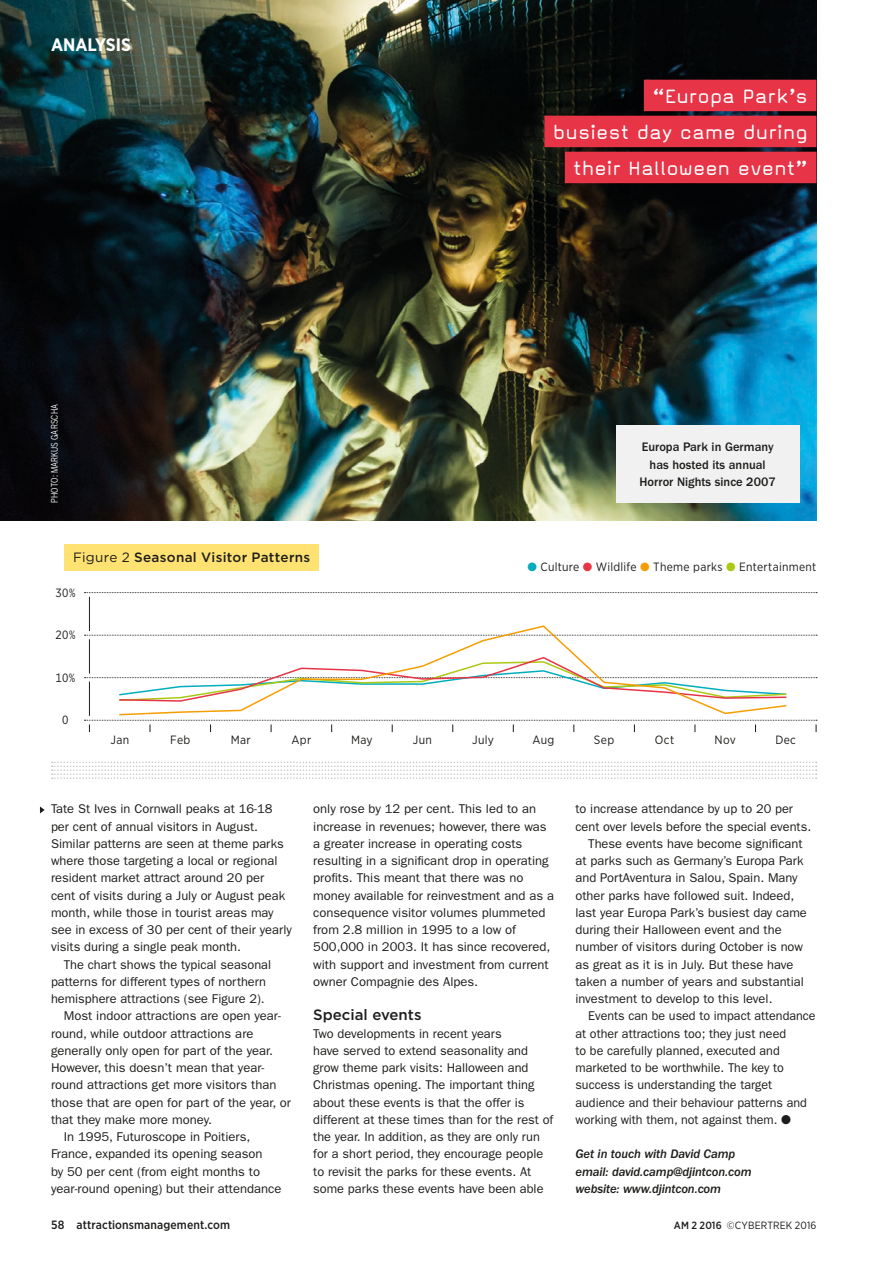
<style>
.page{position:relative;width:893px;height:1263px;background:#fff}
.page>*{position:absolute;margin:0;border:0;box-sizing:border-box;transform-origin:0 0}
.Feature_Quote{font:22.5px "Magda Clean";color:#fff}
.Page_Title{font:700 18px "Gotham Narrow";color:#fff}
.Cross_Heading{font:500 15px "Gotham";color:#1d1d1b}
.Feature_Standfirst_1{font:500 13.5px "Gotham";letter-spacing:.02em;color:#1d1d1b}
.Feature_Text_Indent{font:12.75px/17.2px "Franklin Gothic LT";color:#1d1d1b}
.Feature_Text_First{font:12.75px/17.2px "Franklin Gothic LT";color:#1d1d1b}
.Feature_Text_First-2{font:italic 500 12.75px/17.2px "Franklin Gothic LT";letter-spacing:-.01em;color:#1d1d1b}
.Caption_white{font:500 12.75px/17.2px "Franklin Gothic LT";color:#1d1d1b;text-align:center}
.Feature_Standfirst_1-2{font:12px "Gotham Narrow";letter-spacing:.025em;color:#1d1d1b}
.t1{font:500 12px "Gotham Narrow";letter-spacing:.01em;color:#1d1d1b}
.Folio{font:10.5px "Gotham Narrow";letter-spacing:.01em;color:#1d1d1b}
.Photo_Credit{font:condensed 9px "Benton Gothic";letter-spacing:.02em;color:#fff}
.s1{font-weight:400}
.s2{color:#00adbc}
.s3{color:#e73447}
.s4{color:#f59d00}
.s5{color:#aac911}
.s6{font-weight:500}
</style>
<div class="page">
<img style="left:0;top:0;width:816px;height:520px">
<svg style="left:84px;top:592px;width:733px;height:1px"></svg>
<svg style="left:84px;top:635px;width:733px;height:1px"></svg>
<svg style="left:84px;top:720px;width:733px;height:12px"></svg>
<hr style="left:89px;top:681px;width:1px;height:35px;background:#1d1d1b">
<hr style="left:89px;top:639px;width:1px;height:34px;background:#1d1d1b">
<hr style="left:89px;top:597px;width:1px;height:34px;background:#1d1d1b">
<svg style="left:84px;top:656px;width:733px;height:46px"></svg>
<svg style="left:118px;top:625px;width:669px;height:91px"></svg>
<div style="left:65px;top:544px;width:254px;height:27px;background:#ffe272"></div>
<svg style="left:52px;top:762px;width:765px;height:17px"></svg>
<svg style="left:40px;top:806px;width:5px;height:7px"></svg>
<div style="left:644px;top:80px;width:172px;height:31px;background:#e73447"></div>
<div style="left:544px;top:116px;width:272px;height:31px;background:#e73447"></div>
<div style="left:565px;top:152px;width:251px;height:31px;background:#e73447"></div>
<div style="left:616px;top:426px;width:183px;height:77px;background:#f1f1f1"></div>
<p class="Page_Title" style="left:51px;top:33px;width:81px">ANALYSIS</p>
<p class="Photo_Credit" style="left:49px;top:503px;width:100px;rotate:-90deg">PHOTO: MARKUS GARSCHA</p>
<p class="Feature_Standfirst_1" style="left:73px;top:549px;width:239px"><span class="s1">Figure 2</span> Seasonal Visitor Patterns</p>
<p class="Feature_Standfirst_1-2" style="left:55px;top:585px;width:21px">30%</p>
<p class="Feature_Standfirst_1-2" style="left:55px;top:628px;width:21px">20%</p>
<p class="Feature_Standfirst_1-2" style="left:56px;top:670px;width:21px">10%</p>
<p class="Feature_Standfirst_1-2" style="left:62px;top:713px;width:8px">0</p>
<p class="Feature_Quote" style="left:652px;top:84px;width:157px">“Europa Park’s</p>
<p class="Feature_Quote" style="left:553px;top:120px;width:256px">busiest day came during</p>
<p class="Feature_Quote" style="left:573px;top:156px;width:236px">their Halloween event”</p>
<p class="Caption_white" style="left:640px;top:439px;width:138px">Europa Park in Germany has hosted its annual<br>Horror Nights since 2007</p>
<p class="Feature_Standfirst_1-2" style="left:527px;top:559px;width:291px"><span class="s2">●</span> Culture <span class="s3">●</span> Wildlife <span class="s4">●</span> Theme parks <span class="s5">●</span> Entertainment</p>
<p class="Feature_Standfirst_1-2" style="left:110px;top:733px;width:20px">Jan</p>
<p class="Feature_Standfirst_1-2" style="left:170px;top:733px;width:22px">Feb</p>
<p class="Feature_Standfirst_1-2" style="left:231px;top:733px;width:21px">Mar</p>
<p class="Feature_Standfirst_1-2" style="left:291px;top:733px;width:21px">Apr</p>
<p class="Feature_Standfirst_1-2" style="left:351px;top:733px;width:23px">May</p>
<p class="Feature_Standfirst_1-2" style="left:413px;top:733px;width:21px">Jun</p>
<p class="Feature_Standfirst_1-2" style="left:472px;top:733px;width:23px">July</p>
<p class="Feature_Standfirst_1-2" style="left:533px;top:733px;width:23px">Aug</p>
<p class="Feature_Standfirst_1-2" style="left:594px;top:733px;width:22px">Sep</p>
<p class="Feature_Standfirst_1-2" style="left:655px;top:733px;width:21px">Oct</p>
<p class="Feature_Standfirst_1-2" style="left:714px;top:733px;width:23px">Nov</p>
<p class="Feature_Standfirst_1-2" style="left:775px;top:733px;width:22px">Dec</p>
<p class="Feature_Text_Indent" style="left:51px;top:800px;width:242px">Tate St Ives in Cornwall peaks at 16-18 per cent of annual visitors in August.<br>Similar patterns are seen at theme parks where those targeting a local or regional resident market attract around 20 per<br>cent of visits during a July or August peak month, while those in tourist areas may see in excess of 30 per cent of their yearly visits during a single peak month.</p>
<p class="Feature_Text_Indent" style="left:51px;top:956px;width:222px;text-indent:13px">The chart shows the typical seasonal patterns for different types of northern hemisphere attractions (see Figure 2).</p>
<p class="Feature_Text_Indent" style="left:51px;top:1007px;width:241px;text-indent:13px">Most indoor attractions are open year&shy;round, while outdoor attractions are generally only open for part of the year.<br>However, this doesn’t mean that year&shy;round attractions get more visitors than those that are open for part of the year, or that they make more money.</p>
<p class="Feature_Text_Indent" style="left:51px;top:1128px;width:232px;text-indent:13px">In 1995, Futuroscope in Poitiers, France, expanded its opening season<br>by 50 per cent (from eight months to year-round opening) but their attendance</p>
<p class="t1" style="left:51px;top:1217px;width:181px">58 attractionsmanagement.com</p>
<p class="Feature_Text_Indent" style="left:313px;top:800px;width:242px">only rose by 12 per cent. This led to an increase in revenues; however, there was a greater increase in operating costs resulting in a significant drop in operating profits. This meant that there was no money available for reinvestment and as a consequence visitor volumes plummeted from 2.8 million in 1995 to a low of 500,000 in 2003. It has since recovered, with support and investment from current owner Compagnie des Alpes.</p>
<p class="Cross_Heading" style="left:313px;top:1005px;width:110px">Special events</p>
<p class="Feature_Text_First" style="left:313px;top:1025px;width:242px">Two developments in recent years<br>have served to extend seasonality and grow theme park visits: Halloween and Christmas opening. The important thing about these events is that the offer is different at these times than for the rest of the year. In addition, as they are only run for a short period, they encourage people to revisit the parks for these events. At some parks these events have been able</p>
<p class="Feature_Text_First" style="left:575px;top:800px;width:237px">to increase attendance by up to 20 per cent over levels before the special events.</p>
<p class="Feature_Text_Indent" style="left:575px;top:835px;width:233px;text-indent:13px">These events have become significant at parks such as Germany’s Europa Park and PortAventura in Salou, Spain. Many other parks have followed suit. Indeed, last year Europa Park’s busiest day came during their Halloween event and the number of visitors during October is now as great as it is in July. But these have taken a number of years and substantial investment to develop to this level.</p>
<p class="Feature_Text_Indent" style="left:575px;top:1007px;width:242px;text-indent:13px">Events can be used to impact attendance at other attractions too; they just need<br>to be carefully planned, executed and marketed to be worthwhile. The key to success is understanding the target audience and their behaviour patterns and working with them, not against them. ●</p>
<p class="Feature_Text_First-2" style="left:575px;top:1146px;width:178px">Get in touch with David Camp email: david.camp@djintcon.com website: www.djintcon.com</p>
<p class="Folio" style="left:674px;top:1218px;width:144px"><span class="s6">AM 2 2016</span> ©CYBERTREK 2016</p>
</div>
